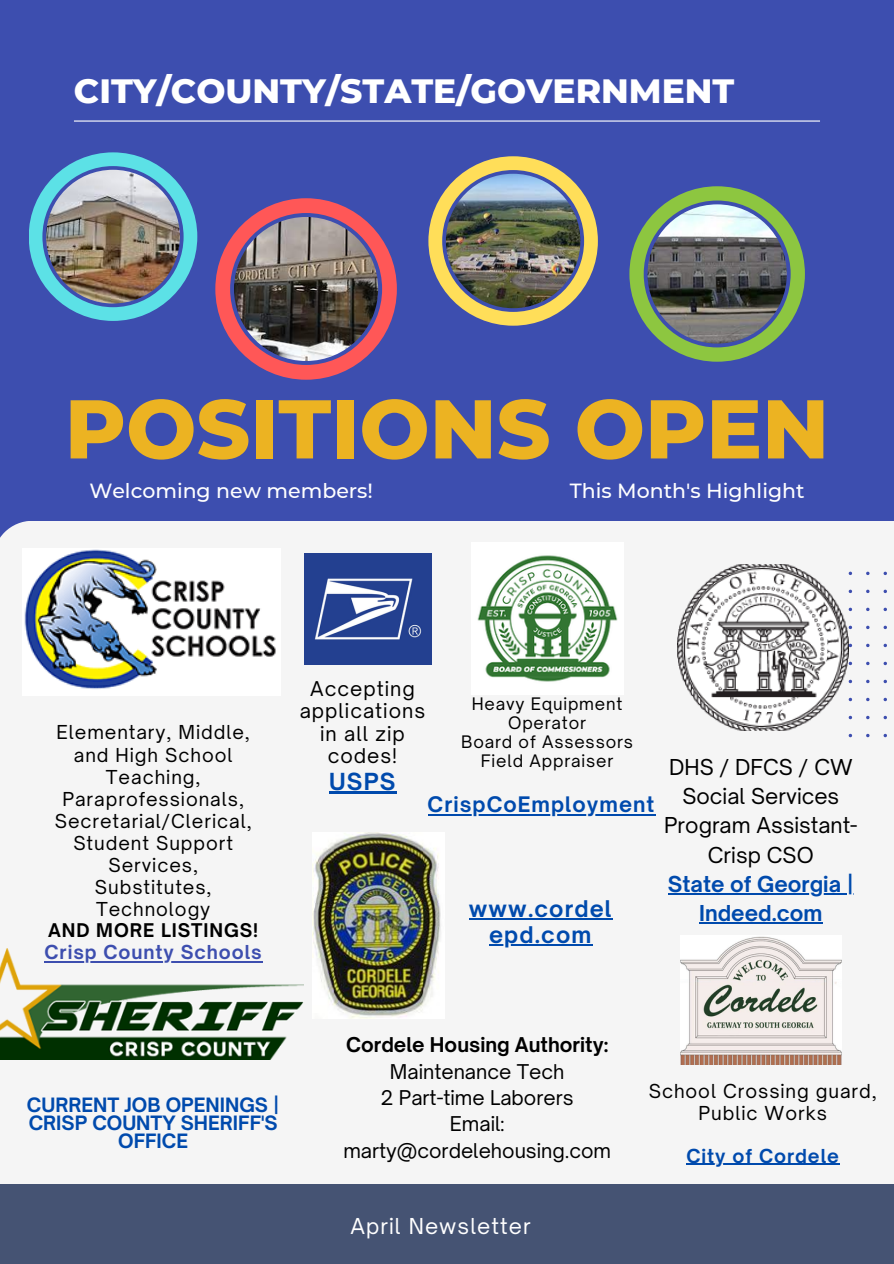
<style>
.page{position:relative;width:894px;height:1264px;background:#fff}
.page>*{position:absolute;margin:0;border:0;box-sizing:border-box;transform-origin:0 0}
.t1{font:800 83.1px "Montserrat";color:#ecb322}
.t2{font:800 34.35px "Montserrat";color:#fff}
.t3{font:700 22.5px "Open Sauce One";color:#004aad}
.t4{font:700 22.05px/25.5px "Open Sauce One";letter-spacing:.05em;color:#004aad;text-align:center}
.t5{font:21px/29.2px "Open Sauce One";color:#000;text-align:center}
.t6{font:700 21px/29.2px "Open Sauce One";color:#004aad;text-align:center}
.t7{font:21px "Open Sauce One";letter-spacing:.05em;color:#fff}
.t8{font:700 20.55px "Open Sauce One";letter-spacing:.05em;color:#004aad}
.t9{font:500 20.4px "Montserrat";color:#fff}
.t10{font:19.5px/26.2px "Open Sauce One";color:#000;text-align:center}
.t11{font:19.5px/22.5px "Open Sauce One";letter-spacing:.05em;color:#000;text-align:center}
.t12{font:700 19.5px "Open Sauce One";color:#000}
.t13{font:700 18.9px/18px "Open Sauce One";color:#004aad;text-align:center}
.t14{font:18.45px/22px "Open Sauce One";letter-spacing:.05em;color:#000;text-align:center}
.t15{font:700 18.45px "Open Sauce One";letter-spacing:.05em;color:#3d4eaf}
.t16{font:700 18.45px "Open Sauce One";letter-spacing:.05em;color:#004aad}
.t17{font:700 18px "Open Sauce One";letter-spacing:.05em;color:#000}
.t18{font:16.5px/19.2px "Open Sauce One";letter-spacing:.05em;color:#000;text-align:center}
</style>
<div class="page">
<div style="left:0;top:0;width:893px;height:1263px;background:#3d4eaf"></div>
<div style="left:0;top:521px;width:893px;height:662px;background:#f5f5f5"></div>
<img style="left:304px;top:553px;width:127px;height:111px">
<img style="left:22px;top:548px;width:258px;height:147px">
<img style="left:676px;top:564px;width:171px;height:166px">
<hr style="left:74px;top:120px;width:745px;height:2px;background:#fff">
<img style="left:0;top:948px;width:303px;height:111px">
<img style="left:680px;top:936px;width:161px;height:128px">
<div style="left:848px;top:572px;width:45px;height:165px;background:#f5f5f5"></div>
<img style="left:29px;top:152px;width:168px;height:169px">
<svg style="left:215px;top:198px;width:182px;height:182px"></svg>
<img style="left:428px;top:156px;width:169px;height:170px">
<svg style="left:629px;top:186px;width:175px;height:176px"></svg>
<div style="left:0;top:1183px;width:893px;height:80px;background:#455373"></div>
<img style="left:471px;top:542px;width:151px;height:152px">
<img style="left:312px;top:832px;width:133px;height:187px">
<hr style="left:44px;top:960px;width:219px;height:2px;background:#3d4eaf">
<hr style="left:329px;top:791px;width:67px;height:2px;background:#004aad">
<hr style="left:667px;top:893px;width:186px;height:1px;background:#004aad">
<hr style="left:699px;top:922px;width:123px;height:1px;background:#004aad">
<hr style="left:686px;top:1163px;width:153px;height:1px;background:#004aad">
<hr style="left:427px;top:813px;width:228px;height:2px;background:#004aad">
<hr style="left:469px;top:918px;width:143px;height:2px;background:#004aad">
<hr style="left:489px;top:944px;width:103px;height:1px;background:#004aad">
<h2 class="t2" style="left:74px;top:70px;width:661px">CITY/COUNTY/STATE/GOVERNMENT</h2>
<h1 class="t1" style="left:65px;top:378px;width:765px">POSITIONS OPEN</h1>
<p class="t9" style="left:89px;top:478px;width:285px">Welcoming new members!</p>
<p class="t9" style="left:569px;top:478px;width:236px">This Month's Highlight</p>
<p class="t14" style="left:55px;top:721px;width:198px">Elementary, Middle, and High School<br>Teaching,<br>Paraprofessionals,<br>Secretarial/Clerical,<br>Student Support<br>Services,<br>Substitutes,<br>Technology</p>
<p class="t17" style="left:48px;top:919px;width:211px">AND MORE LISTINGS!</p>
<p class="t15" style="left:44px;top:940px;width:219px">Crisp County Schools</p>
<p class="t11" style="left:299px;top:677px;width:127px">Accepting applications in all zip codes!</p>
<p class="t3" style="left:329px;top:767px;width:68px">USPS</p>
<p class="t18" style="left:461px;top:694px;width:173px">Heavy Equipment<br>Operator<br>Board of Assessors<br>Field Appraiser</p>
<p class="t8" style="left:427px;top:791px;width:228px">CrispCoEmployment</p>
<p class="t4" style="left:469px;top:896px;width:144px">www.cordel epd.com</p>
<p class="t5" style="left:664px;top:752px;width:195px">DHS / DFCS / CW<br>Social Services<br>Program Assistant-<br>Crisp CSO</p>
<p class="t6" style="left:667px;top:869px;width:187px">State of Georgia |<br>Indeed.com</p>
<p class="t12" style="left:346px;top:1032px;width:264px">Cordele Housing Authority:</p>
<p class="t10" style="left:343px;top:1057px;width:269px">Maintenance Tech<br>2 Part-time Laborers<br>Email: marty@cordelehousing.com</p>
<p class="t13" style="left:27px;top:1095px;width:254px">CURRENT JOB OPENINGS |<br>CRISP COUNTY SHERIFF'S<br>OFFICE</p>
<p class="t14" style="left:648px;top:1080px;width:229px;line-height:21.3px">School Crossing guard,<br>Public Works</p>
<p class="t16" style="left:686px;top:1144px;width:154px">City of Cordele</p>
<p class="t7" style="left:350px;top:1213px;width:182px">April Newsletter</p>
</div>
